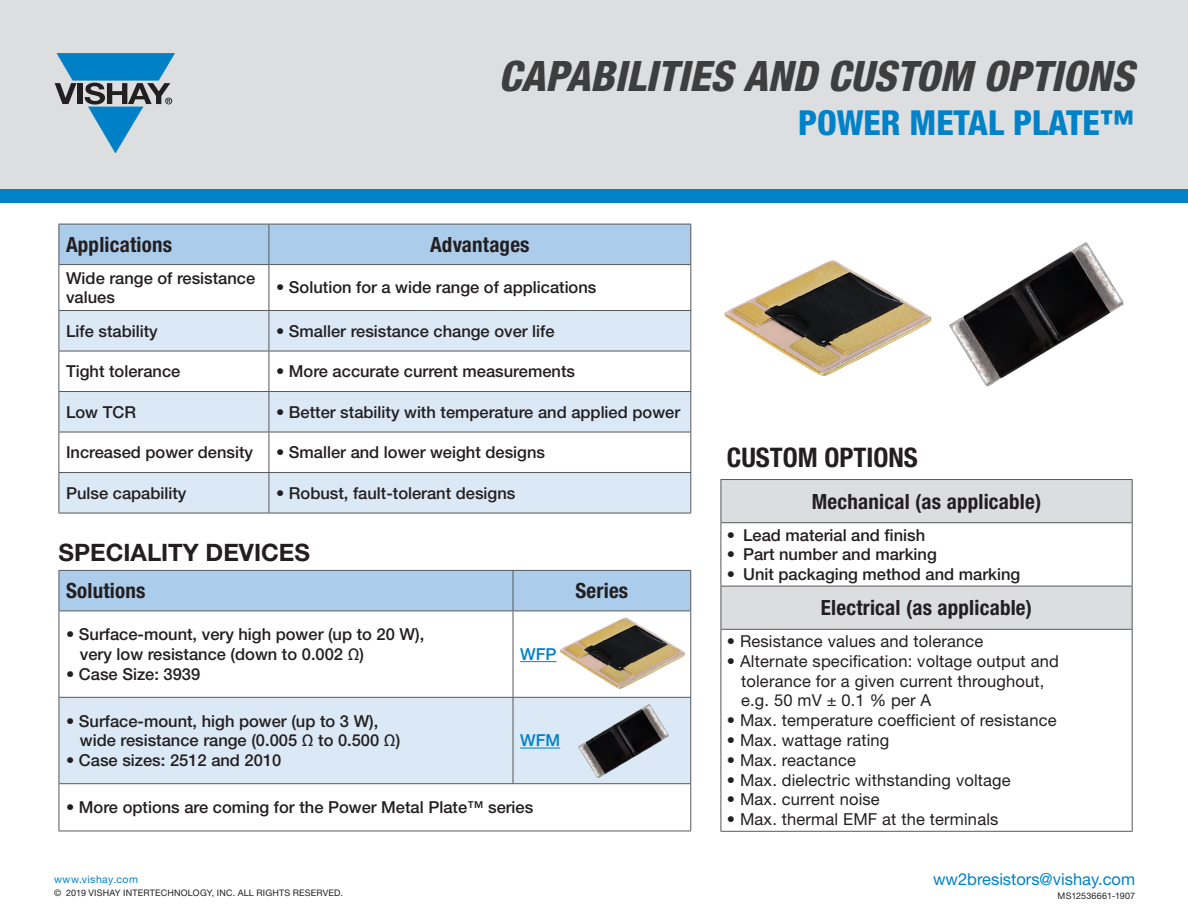
<style>
.page{position:relative;width:1188px;height:918px;background:#fff}
.page>*{position:absolute;margin:0;border:0;box-sizing:border-box;transform-origin:0 0}
.t1{font:italic 800 condensed 42px "Helvetica Neue LT Std";color:#3e3e3f}
.t2{font:800 condensed 34.5px "Helvetica Neue LT Std";color:#0082c8}
.Table_Title{font:700 condensed 27px "Helvetica Neue LT Std";color:#231f20}
.t3{font:700 24px "Helvetica Neue LT Std";color:#231f20}
.Table_Top_Row{font:700 condensed 21px "Helvetica Neue LT Std";letter-spacing:.01em;color:#231f20}
.Table_Body{font:500 16.5px/19.8px "Helvetica Neue LT Std";color:#231f20}
.Table_Top_Row-2{font:16.5px "Helvetica Neue LT Std";letter-spacing:.01em;color:#231f20}
.t4{font:16.5px "Helvetica Neue LT Std";color:#0082c8}
.Table_Body-2{font:500 16.5px "Helvetica Neue LT Std";color:#0082c8}
.t5{font:10.5px "Helvetica Neue LT Std";letter-spacing:.045em;color:#0082c8}
.t6{font:9px "Helvetica Neue LT Std";letter-spacing:.02em;color:#231f20}
</style>
<div class="page">
<div style="left:0;top:0;width:1188px;height:189px;background:#dddee0"></div>
<svg style="left:55px;top:53px;width:120px;height:100px"></svg>
<div style="left:0;top:189px;width:1188px;height:13px;background:#0082c8"></div>
<div style="left:59px;top:225px;width:631px;height:39px;background:#abccea"></div>
<svg style="left:59px;top:265px;width:631px;height:45px"></svg>
<svg style="left:59px;top:311px;width:631px;height:202px;fill:#dbe9f6"></svg>
<hr style="left:269px;top:224px;width:422px;height:1px;background:#57585a">
<hr style="left:690px;top:224px;width:1px;height:40px;background:#57585a">
<hr style="left:269px;top:264px;width:422px;height:1px;background:#57585a">
<hr style="left:690px;top:265px;width:1px;height:45px;background:#57585a">
<hr style="left:58px;top:265px;width:1px;height:45px;background:#57585a">
<hr style="left:269px;top:265px;width:1px;height:45px;background:#57585a">
<hr style="left:58px;top:224px;width:211px;height:1px;background:#57585a">
<hr style="left:58px;top:224px;width:1px;height:40px;background:#57585a">
<hr style="left:269px;top:224px;width:1px;height:40px;background:#57585a">
<hr style="left:58px;top:264px;width:211px;height:1px;background:#57585a">
<hr style="left:690px;top:351px;width:1px;height:40px;background:#57585a">
<hr style="left:58px;top:310px;width:211px;height:1px;background:#57585a">
<hr style="left:58px;top:311px;width:1px;height:40px;background:#57585a">
<hr style="left:269px;top:310px;width:422px;height:1px;background:#57585a">
<hr style="left:269px;top:311px;width:1px;height:40px;background:#57585a">
<hr style="left:690px;top:311px;width:1px;height:40px;background:#57585a">
<hr style="left:269px;top:351px;width:422px;height:1px;background:#57585a">
<hr style="left:58px;top:392px;width:1px;height:40px;background:#57585a">
<hr style="left:269px;top:391px;width:422px;height:1px;background:#57585a">
<hr style="left:269px;top:392px;width:1px;height:40px;background:#57585a">
<hr style="left:690px;top:392px;width:1px;height:40px;background:#57585a">
<hr style="left:690px;top:473px;width:1px;height:40px;background:#57585a">
<hr style="left:269px;top:513px;width:422px;height:1px;background:#57585a">
<hr style="left:58px;top:473px;width:1px;height:40px;background:#57585a">
<hr style="left:269px;top:473px;width:1px;height:40px;background:#57585a">
<hr style="left:58px;top:513px;width:211px;height:1px;background:#57585a">
<hr style="left:58px;top:351px;width:211px;height:1px;background:#57585a">
<hr style="left:58px;top:351px;width:1px;height:40px;background:#57585a">
<hr style="left:269px;top:351px;width:1px;height:40px;background:#57585a">
<hr style="left:58px;top:391px;width:211px;height:1px;background:#57585a">
<hr style="left:58px;top:432px;width:211px;height:1px;background:#57585a">
<hr style="left:58px;top:432px;width:1px;height:40px;background:#57585a">
<hr style="left:58px;top:472px;width:211px;height:1px;background:#57585a">
<hr style="left:269px;top:432px;width:422px;height:1px;background:#57585a">
<hr style="left:269px;top:432px;width:1px;height:40px;background:#57585a">
<hr style="left:690px;top:432px;width:1px;height:40px;background:#57585a">
<hr style="left:269px;top:472px;width:422px;height:1px;background:#57585a">
<div style="left:60px;top:571px;width:630px;height:40px;background:#abccea"></div>
<svg style="left:60px;top:612px;width:630px;height:219px"></svg>
<div style="left:60px;top:698px;width:630px;height:85px;background:#dbe9f6"></div>
<hr style="left:513px;top:570px;width:178px;height:1px;background:#57585a">
<hr style="left:690px;top:571px;width:1px;height:40px;background:#57585a">
<hr style="left:513px;top:611px;width:178px;height:1px;background:#57585a">
<hr style="left:690px;top:611px;width:1px;height:86px;background:#57585a">
<hr style="left:59px;top:698px;width:1px;height:85px;background:#57585a">
<hr style="left:513px;top:697px;width:178px;height:1px;background:#57585a">
<hr style="left:513px;top:698px;width:1px;height:85px;background:#57585a">
<hr style="left:690px;top:698px;width:1px;height:85px;background:#57585a">
<hr style="left:59px;top:783px;width:454px;height:1px;background:#57585a">
<hr style="left:59px;top:784px;width:1px;height:47px;background:#57585a">
<hr style="left:59px;top:831px;width:454px;height:1px;background:#57585a">
<hr style="left:513px;top:831px;width:178px;height:1px;background:#57585a">
<hr style="left:513px;top:783px;width:178px;height:1px;background:#57585a">
<hr style="left:690px;top:784px;width:1px;height:47px;background:#57585a">
<hr style="left:59px;top:611px;width:1px;height:86px;background:#57585a">
<hr style="left:513px;top:611px;width:1px;height:86px;background:#57585a">
<hr style="left:59px;top:697px;width:454px;height:1px;background:#57585a">
<hr style="left:59px;top:570px;width:454px;height:1px;background:#57585a">
<hr style="left:59px;top:571px;width:1px;height:40px;background:#57585a">
<hr style="left:513px;top:571px;width:1px;height:40px;background:#57585a">
<hr style="left:59px;top:611px;width:454px;height:1px;background:#57585a">
<hr style="left:520px;top:661px;width:37px;height:1px;background:#0082c8">
<hr style="left:520px;top:748px;width:40px;height:1px;background:#0082c8">
<img style="left:560px;top:616px;width:125px;height:74px">
<img style="left:568px;top:704px;width:109px;height:77px">
<img style="left:949px;top:242px;width:175px;height:145px">
<img style="left:724px;top:260px;width:208px;height:116px">
<svg style="left:722px;top:480px;width:410px;height:149px;fill:#dcdddf"></svg>
<hr style="left:721px;top:629px;width:412px;height:1px;background:#57585a">
<hr style="left:721px;top:630px;width:1px;height:201px;background:#57585a">
<hr style="left:1132px;top:630px;width:1px;height:201px;background:#57585a">
<hr style="left:721px;top:831px;width:412px;height:1px;background:#57585a">
<hr style="left:721px;top:479px;width:412px;height:1px;background:#57585a">
<hr style="left:721px;top:480px;width:1px;height:42px;background:#57585a">
<hr style="left:1132px;top:480px;width:1px;height:42px;background:#57585a">
<hr style="left:721px;top:522px;width:412px;height:1px;background:#57585a">
<hr style="left:721px;top:523px;width:1px;height:63px;background:#57585a">
<hr style="left:1132px;top:523px;width:1px;height:63px;background:#57585a">
<hr style="left:721px;top:586px;width:412px;height:1px;background:#57585a">
<hr style="left:721px;top:586px;width:1px;height:43px;background:#57585a">
<hr style="left:1132px;top:586px;width:1px;height:43px;background:#57585a">
<h1 class="t1" style="left:499px;top:50px;width:637px">CAPABILITIES AND CUSTOM OPTIONS</h1>
<p class="Table_Top_Row" style="left:66px;top:232px;width:108px">Applications</p>
<p class="Table_Top_Row" style="left:430px;top:232px;width:101px">Advantages</p>
<p class="Table_Body" style="left:66px;top:268px;width:191px">Wide range of resistance values</p>
<p class="Table_Body" style="left:276px;top:278px;width:322px">• Solution for a wide range of applications</p>
<p class="Table_Body" style="left:66px;top:321px;width:93px">Life stability</p>
<p class="Table_Body" style="left:276px;top:321px;width:280px">• Smaller resistance change over life</p>
<p class="Table_Body" style="left:66px;top:361px;width:116px">Tight tolerance</p>
<p class="Table_Body" style="left:276px;top:361px;width:300px">• More accurate current measurements</p>
<p class="Table_Body" style="left:66px;top:402px;width:71px">Low TCR</p>
<p class="Table_Body" style="left:276px;top:402px;width:406px">• Better stability with temperature and applied power</p>
<p class="Table_Body" style="left:66px;top:442px;width:189px">Increased power density</p>
<p class="Table_Body" style="left:276px;top:442px;width:270px">• Smaller and lower weight designs</p>
<p class="Table_Body" style="left:66px;top:483px;width:122px">Pulse capability</p>
<p class="Table_Body" style="left:276px;top:483px;width:241px">• Robust, fault-tolerant designs</p>
<p class="t3" style="left:59px;top:538px;width:253px">SPECIALITY DEVICES</p>
<p class="Table_Top_Row" style="left:66px;top:578px;width:81px">Solutions</p>
<p class="Table_Top_Row" style="left:576px;top:578px;width:54px">Series</p>
<p class="Table_Body" style="left:80px;top:624px;width:346px;text-indent:-14px">• Surface-mount, very high power (up to 20 W), very low resistance (down to 0.002 Ω)</p>
<p class="Table_Body" style="left:66px;top:664px;width:136px">• Case Size: 3939</p>
<p class="Table_Body-2" style="left:520px;top:644px;width:38px">WFP</p>
<p class="Table_Body" style="left:80px;top:711px;width:322px;text-indent:-14px">• Surface-mount, high power (up to 3 W), wide resistance range (0.005 Ω to 0.500 Ω)</p>
<p class="Table_Body" style="left:66px;top:750px;width:217px">• Case sizes: 2512 and 2010</p>
<p class="Table_Body-2" style="left:520px;top:731px;width:42px">WFM</p>
<p class="Table_Body" style="left:66px;top:797px;width:469px">• More options are coming for the Power Metal Plate™ series</p>
<h2 class="t2" style="left:798px;top:102px;width:337px">POWER METAL PLATE™</h2>
<p class="Table_Title" style="left:727px;top:442px;width:192px">CUSTOM OPTIONS</p>
<p class="Table_Top_Row" style="left:812px;top:488px;width:231px">Mechanical (as applicable)</p>
<p class="Table_Body" style="left:727px;top:525px;width:200px">• Lead material and finish</p>
<p class="Table_Body" style="left:727px;top:544px;width:211px">• Part number and marking</p>
<p class="Table_Body" style="left:727px;top:564px;width:295px">• Unit packaging method and marking</p>
<p class="Table_Top_Row" style="left:821px;top:595px;width:213px">Electrical (as applicable)</p>
<p class="Table_Top_Row-2" style="left:727px;top:631px;width:258px">• Resistance values and tolerance</p>
<p class="Table_Top_Row-2" style="left:727px;top:651px;width:333px">• Alternate specification: voltage output and</p>
<p class="Table_Top_Row-2" style="left:741px;top:671px;width:305px">tolerance for a given current throughout,</p>
<p class="Table_Top_Row-2" style="left:741px;top:691px;width:192px">e.g. 50 mV ± 0.1 % per A</p>
<p class="Table_Top_Row-2" style="left:727px;top:711px;width:331px">• Max. temperature coefficient of resistance</p>
<p class="Table_Top_Row-2" style="left:727px;top:730px;width:164px">• Max. wattage rating</p>
<p class="Table_Top_Row-2" style="left:727px;top:750px;width:130px">• Max. reactance</p>
<p class="Table_Top_Row-2" style="left:727px;top:770px;width:285px">• Max. dielectric withstanding voltage</p>
<p class="Table_Top_Row-2" style="left:727px;top:790px;width:154px">• Max. current noise</p>
<p class="Table_Top_Row-2" style="left:727px;top:810px;width:273px">• Max. thermal EMF at the terminals</p>
<p class="t4" style="left:933px;top:870px;width:204px">ww2bresistors@vishay.com</p>
<p class="t5" style="left:54px;top:873px;width:86px">www.vishay.com</p>
<p class="t6" style="left:54px;top:888px;width:290px">© 2019 VISHAY INTERTECHNOLOGY, INC. ALL RIGHTS RESERVED.</p>
<p class="t6" style="left:1058px;top:891px;width:79px">MS12536661-1907</p>
</div>
